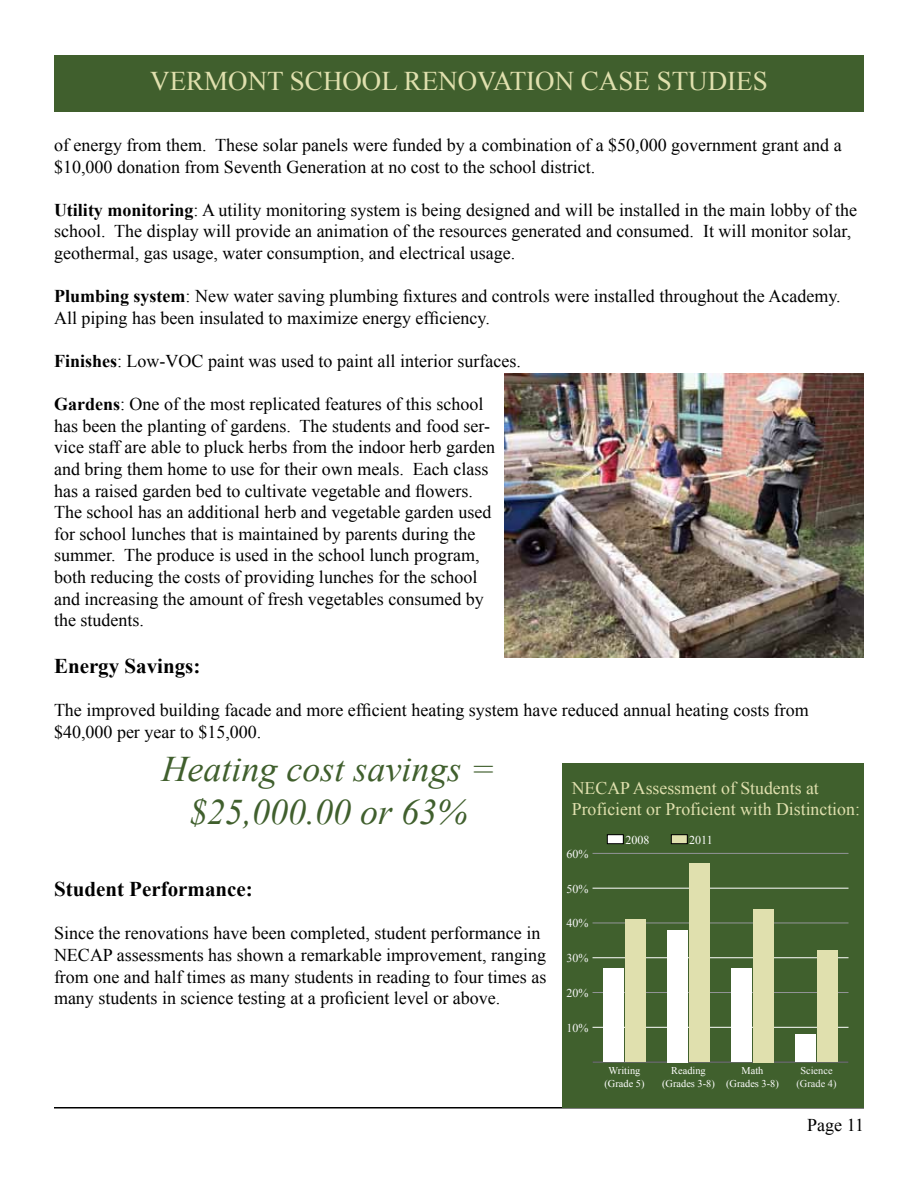
<style>
.page{position:relative;width:918px;height:1188px;background:#fff}
.page>*{position:absolute;margin:0;border:0;box-sizing:border-box;transform-origin:0 0}
.t1{font:italic 36px/43.2px "Times New Roman";color:#405f2d;text-align:center}
.t2{font:27px "Times New Roman";color:#e0e0ae}
.t3{font:700 21px "Times New Roman";color:#000}
.t4{font:18px/21.6px "Times New Roman";color:#000}
.t5{font:17.7px/21.3px "Times New Roman";color:#e0e0ae}
.t6{font:12px "Times New Roman";color:#f5f5f6}
.t7{font:12px "Times New Roman";color:#fff}
.t8{font:10.35px/12.5px "Times New Roman";color:#fff;text-align:center}
.t9{font:10.35px/12.5px "Times New Roman";color:#f5f5f6;text-align:center}
.s1{font-weight:700}
</style>
<div class="page">
<hr style="left:54px;top:1107px;width:810px;height:1px;background:#000">
<div style="left:54px;top:55px;width:810px;height:57px;background:#405f2d"></div>
<div style="left:562px;top:763px;width:302px;height:344px;background:#40602d"></div>
<hr style="left:593px;top:1062px;width:256px;height:1px;background:#939598">
<hr style="left:593px;top:1027px;width:256px;height:1px;background:#fff">
<hr style="left:593px;top:992px;width:256px;height:1px;background:#939598">
<hr style="left:593px;top:957px;width:256px;height:1px;background:#fff">
<hr style="left:593px;top:923px;width:256px;height:1px;background:#939598">
<hr style="left:593px;top:888px;width:256px;height:1px;background:#fff">
<hr style="left:593px;top:853px;width:256px;height:1px;background:#939598">
<div style="left:671px;top:835px;width:16px;height:9px;background:#e0e0ae"></div>
<div style="left:671px;top:835px;width:16px;height:9px;border:1px solid #000"></div>
<div style="left:626px;top:919px;width:20px;height:143px;background:#e0e0ae"></div>
<div style="left:690px;top:864px;width:20px;height:198px;background:#e0e0ae"></div>
<div style="left:754px;top:909px;width:20px;height:153px;background:#e0e0ae"></div>
<div style="left:818px;top:951px;width:20px;height:111px;background:#e0e0ae"></div>
<div style="left:607px;top:835px;width:16px;height:9px;background:#fff"></div>
<div style="left:607px;top:835px;width:16px;height:9px;border:1px solid #000"></div>
<div style="left:603px;top:968px;width:20px;height:94px;background:#fff"></div>
<div style="left:667px;top:930px;width:20px;height:132px;background:#fff"></div>
<div style="left:731px;top:968px;width:20px;height:94px;background:#fff"></div>
<div style="left:795px;top:1034px;width:20px;height:28px;background:#fff"></div>
<img style="left:504px;top:374px;width:360px;height:283px">
<h2 class="t2" style="left:150px;top:63px;width:619px">VERMONT SCHOOL RENOVATION CASE STUDIES</h2>
<h2 class="t2" style="left:282px;top:63px;width:340px">DEFINING GREEN SCHOOL</h2>
<p class="t4" style="left:54px;top:134px;width:789px">of energy from them. These solar panels were funded by a combination of a $50,000 government grant and a $10,000 donation from Seventh Generation at no cost to the school district.</p>
<p class="t4" style="left:54px;top:199px;width:805px"><span class="s1">Utility monitoring</span>: A utility monitoring system is being designed and will be installed in the main lobby of the school. The display will provide an animation of the resources generated and consumed. It will monitor solar, geothermal, gas usage, water consumption, and electrical usage.</p>
<p class="t4" style="left:54px;top:285px;width:788px"><span class="s1">Plumbing system</span>: New water saving plumbing fixtures and controls were installed throughout the Academy.<br>All piping has been insulated to maximize energy efficiency.</p>
<p class="t4" style="left:54px;top:350px;width:468px"><span class="s1">Finishes</span>: Low-VOC paint was used to paint all interior surfaces.</p>
<p class="t4" style="left:54px;top:393px;width:443px"><span class="s1">Gardens</span>: One of the most replicated features of this school has been the planting of gardens. The students and food ser&shy;vice staff are able to pluck herbs from the indoor herb garden and bring them home to use for their own meals. Each class has a raised garden bed to cultivate vegetable and flowers.<br>The school has an additional herb and vegetable garden used for school lunches that is maintained by parents during the summer. The produce is used in the school lunch program, both reducing the costs of providing lunches for the school and increasing the amount of fresh vegetables consumed by the students.</p>
<p class="t3" style="left:54px;top:651px;width:148px">Energy Savings:</p>
<p class="t4" style="left:54px;top:699px;width:756px">The improved building facade and more efficient heating system have reduced annual heating costs from $40,000 per year to $15,000.</p>
<h1 class="t1" style="left:162px;top:747px;width:335px">Heating cost savings = $25,000.00 or 63%</h1>
<p class="t5" style="left:572px;top:777px;width:290px">NECAP Assessment of Students at<br>Proficient or Proficient with Distinction:</p>
<p class="t3" style="left:54px;top:875px;width:200px">Student Performance:</p>
<p class="t4" style="left:54px;top:922px;width:494px">Since the renovations have been completed, student performance in NECAP assessments has shown a remarkable improvement, ranging from one and half times as many students in reading to four times as many students in science testing at a proficient level or above.</p>
<p class="t6" style="left:567px;top:846px;width:23px">60%</p>
<p class="t6" style="left:567px;top:881px;width:23px">50%</p>
<p class="t6" style="left:567px;top:915px;width:23px">40%</p>
<p class="t6" style="left:567px;top:950px;width:23px">30%</p>
<p class="t6" style="left:567px;top:985px;width:23px">20%</p>
<p class="t6" style="left:567px;top:1020px;width:23px">10%</p>
<p class="t7" style="left:625px;top:832px;width:25px">2008</p>
<p class="t7" style="left:689px;top:832px;width:25px">2011</p>
<p class="t8" style="left:605px;top:1065px;width:41px">Writing (Grade 5)</p>
<p class="t8" style="left:662px;top:1065px;width:54px">Reading (Grades 3-8)</p>
<p class="t8" style="left:726px;top:1065px;width:54px">Math (Grades 3-8)</p>
<p class="t9" style="left:797px;top:1065px;width:41px">Science (Grade 4)</p>
<p class="t4" style="left:807px;top:1114px;width:58px">Page 11</p>
</div>
